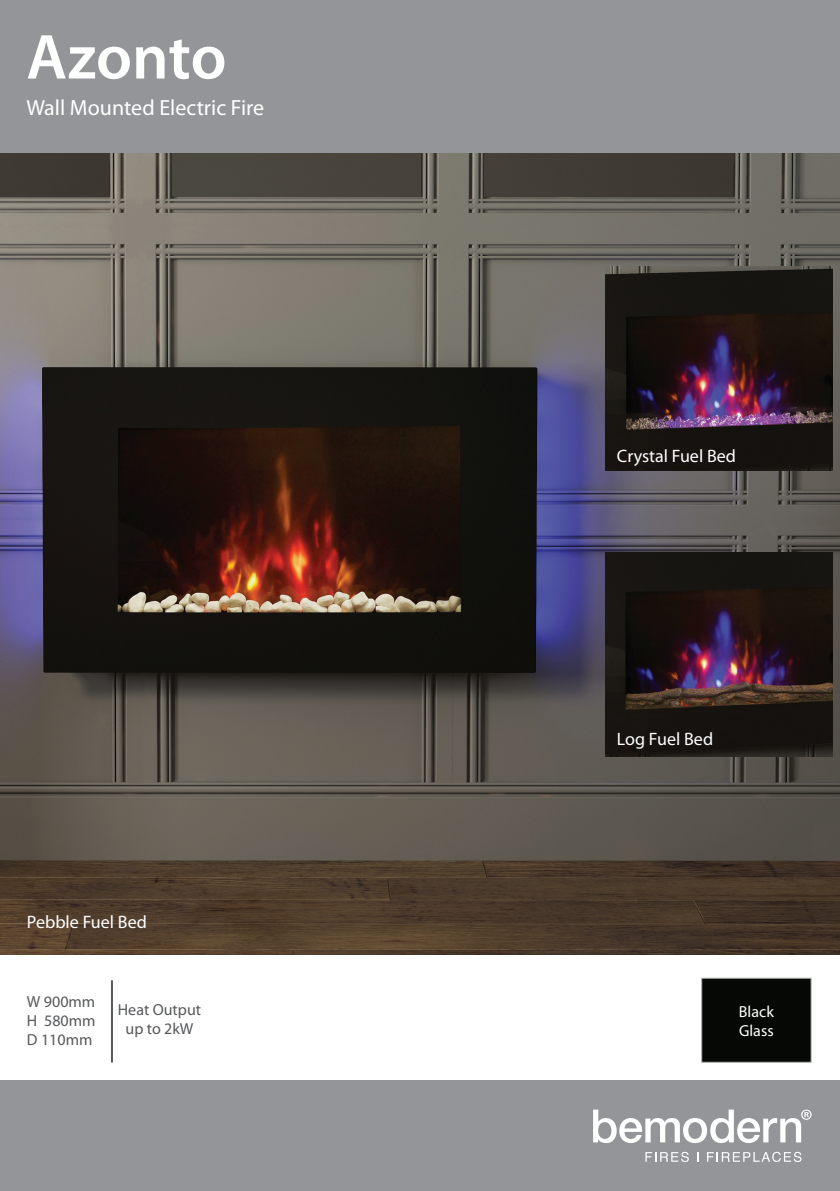
<style>
.page{position:relative;width:840px;height:1191px;background:#fff}
.page>*{position:absolute;margin:0;border:0;box-sizing:border-box;transform-origin:0 0}
.t1{font:600 64px "Myriad Pro";letter-spacing:-.005em;color:#fff}
.t2{font:22px "Myriad Pro";color:#fff}
.t3{font:18px "Myriad Pro";color:#fff}
.t4{font:16px "Myriad Pro";color:#57585a}
.t5{font:16px/19.2px "Myriad Pro";color:#fff}
</style>
<div class="page">
<div style="left:0;top:0;width:839px;height:154px;background:#939598"></div>
<div style="left:0;top:1080px;width:839px;height:111px;background:#939598"></div>
<hr style="left:839px;top:778px;width:1px;height:413px;background:#939598">
<svg style="left:645px;top:1151px;width:43px;height:11px"></svg>
<svg style="left:707px;top:1151px;width:94px;height:11px"></svg>
<svg style="left:593px;top:1109px;width:218px;height:34px"></svg>
<img style="left:0;top:153px;width:839px;height:801px">
<hr style="left:111px;top:980px;width:2px;height:82px;background:#57585a">
<img style="left:605px;top:266px;width:226px;height:205px">
<img style="left:605px;top:552px;width:226px;height:204px">
<div style="left:700px;top:977px;width:111px;height:85px;background:#060806;border:1px solid #b3b3b3"></div>
<p class="t1" style="left:26px;top:16px;width:202px">Azonto</p>
<p class="t2" style="left:26px;top:94px;width:239px">Wall Mounted Electric Fire</p>
<p class="t3" style="left:27px;top:910px;width:121px">Pebble Fuel Bed</p>
<p class="t4" style="left:27px;top:991px;width:70px">W 900mm</p>
<p class="t4" style="left:27px;top:1010px;width:70px">H 580mm</p>
<p class="t4" style="left:27px;top:1030px;width:67px">D 110mm</p>
<p class="t4" style="left:118px;top:1000px;width:85px">Heat Output</p>
<p class="t4" style="left:125px;top:1019px;width:69px">up to 2kW</p>
<p class="t3" style="left:616px;top:444px;width:121px">Crystal Fuel Bed</p>
<p class="t3" style="left:616px;top:728px;width:98px">Log Fuel Bed</p>
<p class="t5" style="left:738px;top:1001px;width:36px">Black<br>Glass</p>
</div>
